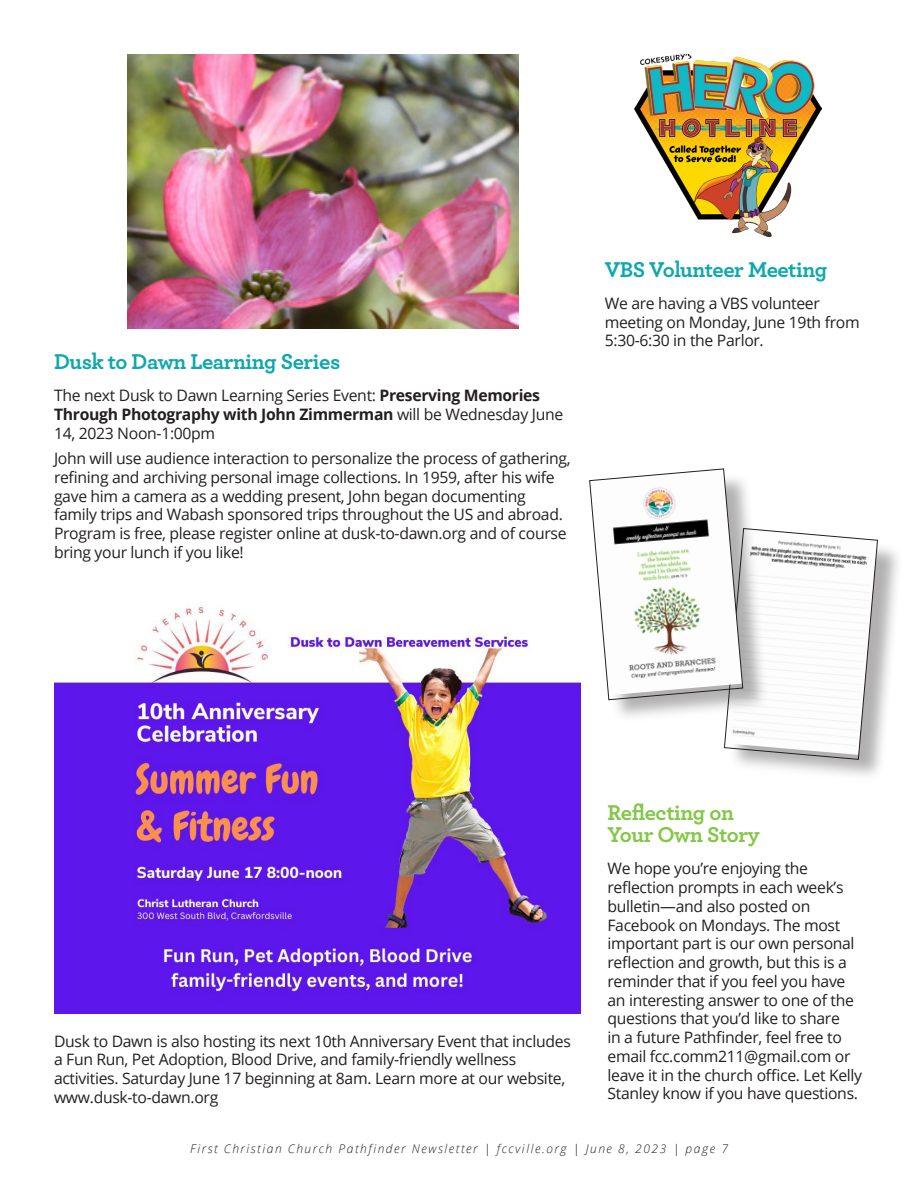
<style>
.page{position:relative;width:918px;height:1188px;background:#fff}
.page>*{position:absolute;margin:0;border:0;box-sizing:border-box;transform-origin:0 0}
.Body_copy{font:700 22.5px "Archer";letter-spacing:-.02em;color:#0da8ad}
.Body_copy-2{font:700 22.5px/22.5px "Archer";letter-spacing:-.02em;color:#82c745}
.Body_copy-3{font:15.75px/18.8px "Open Sans";letter-spacing:-.02em;color:#231f20}
.Body_copy-4{font:italic 300 12px "Open Sans";letter-spacing:.13em;color:#231f20}
.s1{font-weight:700}
</style>
<div class="page">
<img style="left:127px;top:54px;width:392px;height:274px">
<img style="left:54px;top:605px;width:527px;height:409px">
<div style="left:728px;top:532px;width:176px;height:253px;background:#231f20;opacity:.35"></div>
<svg style="left:589px;top:469px;width:289px;height:291px"></svg>
<img style="left:635px;top:54px;width:186px;height:182px">
<p class="Body_copy" style="left:54px;top:344px;width:288px">Dusk to Dawn Learning Series</p>
<p class="Body_copy-3" style="left:54px;top:386px;width:511px">The next Dusk to Dawn Learning Series Event: <span class="s1">Preserving Memories<br>Through Photography with John Zimmerman</span> will be Wednesday June<br>14, 2023 Noon-1:00pm</p>
<p class="Body_copy-3" style="left:54px;top:449px;width:518px">John will use audience interaction to personalize the process of gathering, refining and archiving personal image collections. In 1959, after his wife gave him a camera as a wedding present, John began documenting family trips and Wabash sponsored trips throughout the US and abroad.<br>Program is free, please register online at dusk-to-dawn.org and of course bring your lunch if you like!</p>
<p class="Body_copy" style="left:605px;top:251px;width:224px">VBS Volunteer Meeting</p>
<p class="Body_copy-3" style="left:605px;top:293px;width:256px">We are having a VBS volunteer meeting on Monday, June 19th from<br>5:30-6:30 in the Parlor.</p>
<p class="Body_copy-3" style="left:54px;top:1031px;width:518px">Dusk to Dawn is also hosting its next 10th Anniversary Event that includes a Fun Run, Pet Adoption, Blood Drive, and family-friendly wellness activities. Saturday June 17 beginning at 8am. Learn more at our website, www.dusk-to-dawn.org</p>
<p class="Body_copy-2" style="left:608px;top:799px;width:154px">Reflecting on<br>Your Own Story</p>
<p class="Body_copy-3" style="left:608px;top:859px;width:256px">We hope you’re enjoying the reflection prompts in each week’s bulletin—and also posted on Facebook on Mondays. The most important part is our own personal reflection and growth, but this is a reminder that if you feel you have an interesting answer to one of the questions that you’d like to share<br>in a future Pathfinder, feel free to email fcc.comm211@gmail.com or leave it in the church office. Let Kelly Stanley know if you have questions.</p>
<p class="Body_copy-4" style="left:190px;top:1140px;width:539px">First Christian Church Pathfinder Newsletter | fccville.org | June 8, 2023 | page 7</p>
</div>
